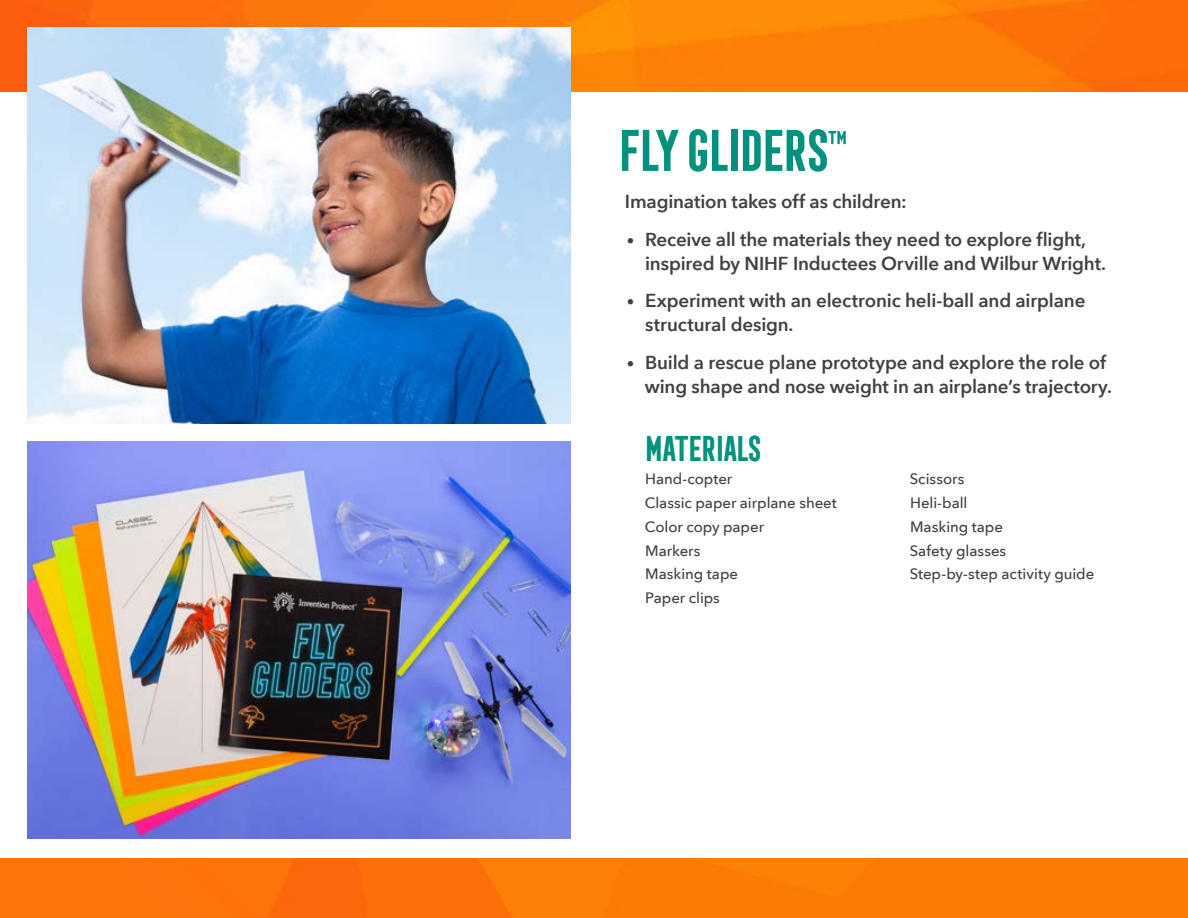
<style>
.page{position:relative;width:1188px;height:918px;background:#fff}
.page>*{position:absolute;margin:0;border:0;box-sizing:border-box;transform-origin:0 0}
.t1{font:700 54px "Frontage Condensed";letter-spacing:-.155em;color:#00927c}
.t2{font:700 33px "Frontage Condensed";letter-spacing:-.14em;color:#00927c}
.t3{font:600 18.75px/24px "Avenir Next";letter-spacing:-.01em;color:#414042}
.t4{font:500 15px/23.7px "Avenir Next";letter-spacing:-.005em;color:#414042}
.s1{font-weight:500;font-size:15px}
</style>
<div class="page">
<img style="left:0;top:858px;width:1188px;height:60px">
<img style="left:0;top:0;width:1188px;height:92px">
<img style="left:27px;top:27px;width:543px;height:396px">
<img style="left:27px;top:442px;width:543px;height:396px">
<h1 class="t1" style="left:613px;top:120px;width:238px">FLY GLIDERS™</h1>
<p class="t3" style="left:625px;top:189px;width:284px">Imagination takes off as children:</p>
<p class="t3" style="left:645px;top:227px;width:462px;text-indent:-18px"><span class="s1">•</span> Receive all the materials they need to explore flight, inspired by NIHF Inductees Orville and Wilbur Wright.</p>
<p class="t3" style="left:645px;top:288px;width:442px;text-indent:-18px"><span class="s1">•</span> Experiment with an electronic heli-ball and airplane structural design.</p>
<p class="t3" style="left:627px;top:350px;width:487px;text-align:right"><span class="s1">•</span> Build a rescue plane prototype and explore the role of wing shape and nose weight in an airplane’s trajectory.</p>
<h2 class="t2" style="left:642px;top:430px;width:123px">MATERIALS</h2>
<p class="t4" style="left:645px;top:467px;width:194px">Hand-copter<br>Classic paper airplane sheet<br>Color copy paper<br>Markers<br>Masking tape<br>Paper clips</p>
<p class="t4" style="left:910px;top:467px;width:186px">Scissors<br>Heli-ball<br>Masking tape<br>Safety glasses<br>Step-by-step activity guide</p>
</div>
